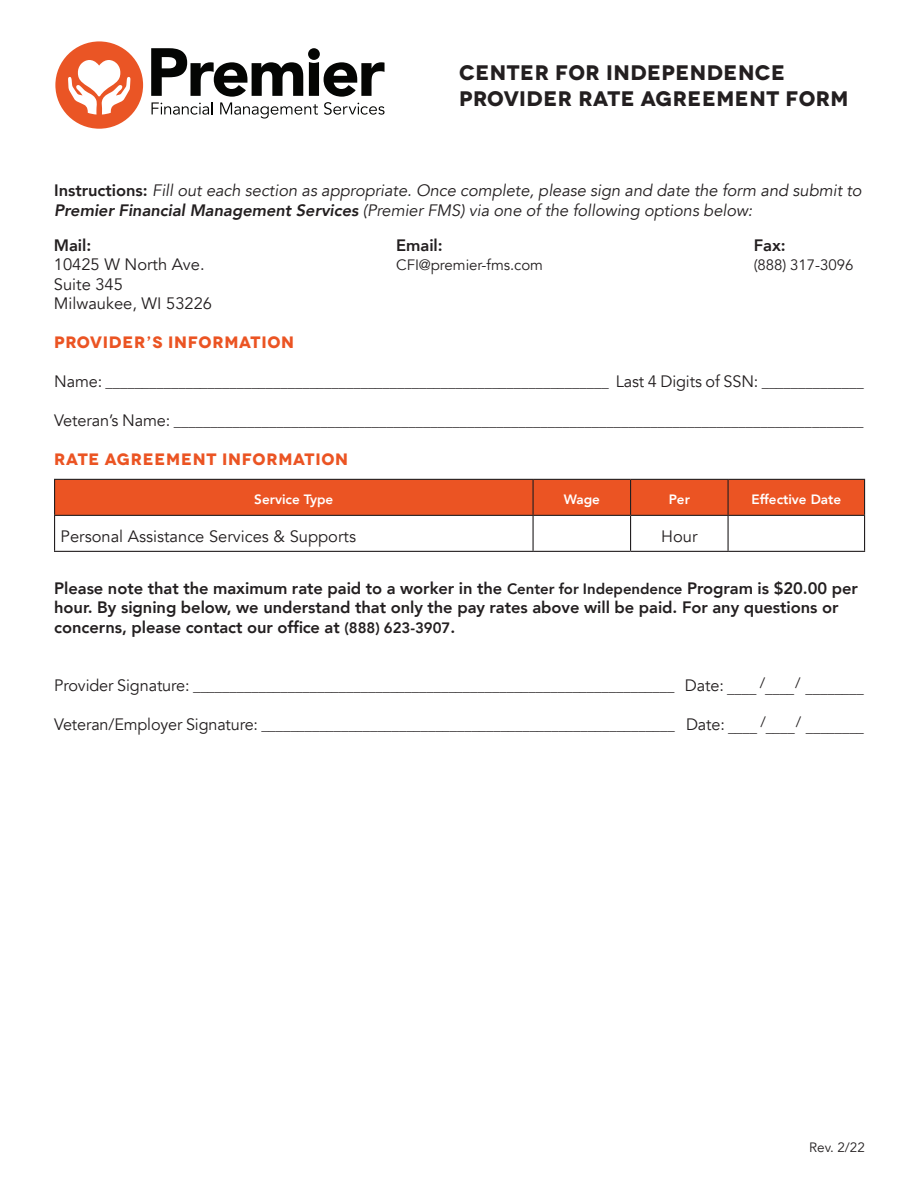
<style>
.page{position:relative;width:918px;height:1188px;background:#fff}
.page>*{position:absolute;margin:0;border:0;box-sizing:border-box;transform-origin:0 0}
.t1{font:700 21px "Novecentowide";letter-spacing:.025em;color:#231f20}
.t2{font:800 16.5px/19.5px "Avenir";letter-spacing:-.005em;color:#231f20}
.t3{font:italic 16.5px/19.5px "Avenir";letter-spacing:-.005em;color:#231f20}
.t4{font:16.5px "Avenir";color:#231f20}
.t5{font:700 16.5px "Novecentowide";letter-spacing:.045em;color:#eb5423}
.t6{font:15px "Avenir";letter-spacing:-.005em;color:#231f20}
.t7{font:800 13.5px "Avenir";color:#fff}
.t8{font:13.5px "Avenir";color:#231f20}
.s1{font-weight:800;font-style:normal}
.s2{font-weight:800}
.s3{font-size:16.5px}
.s4{font-size:15px}
</style>
<div class="page">
<div style="left:55px;top:41px;width:88px;height:88px;background:#ea5525;border-radius:50%"></div>
<svg style="left:68px;top:60px;width:62px;height:55px"></svg>
<svg style="left:151px;top:48px;width:234px;height:71px"></svg>
<div style="left:55px;top:480px;width:809px;height:35px;background:#eb5423"></div>
<hr style="left:54px;top:479px;width:479px;height:1px;background:#231f20">
<hr style="left:54px;top:480px;width:1px;height:35px;background:#231f20">
<hr style="left:533px;top:479px;width:98px;height:1px;background:#231f20">
<hr style="left:532px;top:480px;width:2px;height:35px;background:#231f20">
<hr style="left:631px;top:479px;width:97px;height:1px;background:#231f20">
<hr style="left:630px;top:480px;width:1px;height:35px;background:#231f20">
<hr style="left:728px;top:479px;width:137px;height:1px;background:#231f20">
<hr style="left:728px;top:480px;width:1px;height:35px;background:#231f20">
<hr style="left:864px;top:480px;width:1px;height:35px;background:#231f20">
<hr style="left:54px;top:515px;width:479px;height:1px;background:#231f20">
<hr style="left:54px;top:516px;width:1px;height:35px;background:#231f20">
<hr style="left:533px;top:515px;width:98px;height:1px;background:#231f20">
<hr style="left:532px;top:516px;width:2px;height:35px;background:#231f20">
<hr style="left:631px;top:515px;width:97px;height:1px;background:#231f20">
<hr style="left:630px;top:516px;width:1px;height:35px;background:#231f20">
<hr style="left:728px;top:515px;width:137px;height:1px;background:#231f20">
<hr style="left:728px;top:516px;width:1px;height:35px;background:#231f20">
<hr style="left:864px;top:516px;width:1px;height:35px;background:#231f20">
<hr style="left:54px;top:551px;width:479px;height:1px;background:#231f20">
<hr style="left:533px;top:551px;width:98px;height:1px;background:#231f20">
<hr style="left:631px;top:551px;width:97px;height:1px;background:#231f20">
<hr style="left:728px;top:551px;width:137px;height:1px;background:#231f20">
<p class="t1" style="left:459px;top:60px;width:327px">CENTER FOR INDEPENDENCE</p>
<p class="t1" style="left:459px;top:85px;width:391px">PROVIDER RATE AGREEMENT FORM</p>
<p class="t3" style="left:54px;top:181px;width:809px"><span class="s1">Instructions:</span> Fill out each section as appropriate. Once complete, please sign and date the form and submit to<br><span class="s2">Premier Financial Management Services</span> (Premier FMS) via one of the following options below:</p>
<p class="t2" style="left:54px;top:235px;width:39px">Mail:</p>
<p class="t4" style="left:54px;top:254px;width:152px">10425 W North Ave.</p>
<p class="t4" style="left:54px;top:274px;width:71px">Suite 345</p>
<p class="t4" style="left:54px;top:293px;width:160px">Milwaukee, WI 53226</p>
<p class="t2" style="left:396px;top:235px;width:48px">Email:</p>
<p class="t6" style="left:396px;top:256px;width:148px">CFI@premier-fms.com</p>
<p class="t2" style="left:754px;top:235px;width:33px">Fax:</p>
<p class="t6" style="left:754px;top:256px;width:101px">(888) 317-3096</p>
<p class="t5" style="left:54px;top:332px;width:241px">PROVIDER’S INFORMATION</p>
<p class="t6" style="left:54px;top:373px;width:811px"><span class="s3">Name:</span> _____________________________________________________________________ <span class="s3">Last 4 Digits of SSN:</span> ______________</p>
<p class="t6" style="left:54px;top:412px;width:811px"><span class="s3">Veteran’s Name:</span> ______________________________________________________________________________________________</p>
<p class="t5" style="left:54px;top:449px;width:295px">RATE AGREEMENT INFORMATION</p>
<p class="t7" style="left:254px;top:489px;width:81px">Service Type</p>
<p class="t7" style="left:564px;top:489px;width:38px">Wage</p>
<p class="t7" style="left:669px;top:489px;width:23px">Per</p>
<p class="t7" style="left:751px;top:489px;width:91px">Effective Date</p>
<p class="t4" style="left:61px;top:526px;width:297px">Personal Assistance Services &amp; Supports</p>
<p class="t4" style="left:661px;top:526px;width:38px">Hour</p>
<p class="t2" style="left:54px;top:579px;width:805px">Please note that the maximum rate paid to a worker in the <span class="s4">Center for Independence</span> Program is $20.00 per hour. By signing below, we understand that only the pay rates above will be paid. For any questions or concerns, please contact our office at <span class="s4">(888) 623-3907</span>.</p>
<p class="t6" style="left:54px;top:677px;width:811px"><span class="s3">Provider Signature:</span> __________________________________________________________________ <span class="s3">Date:</span> ____ /____ / ________</p>
<p class="t6" style="left:54px;top:716px;width:811px"><span class="s3">Veteran/Employer Signature:</span> _________________________________________________________ <span class="s3">Date:</span> ____ /____ / ________</p>
<p class="t8" style="left:809px;top:1140px;width:57px">Rev. 2/22</p>
</div>
